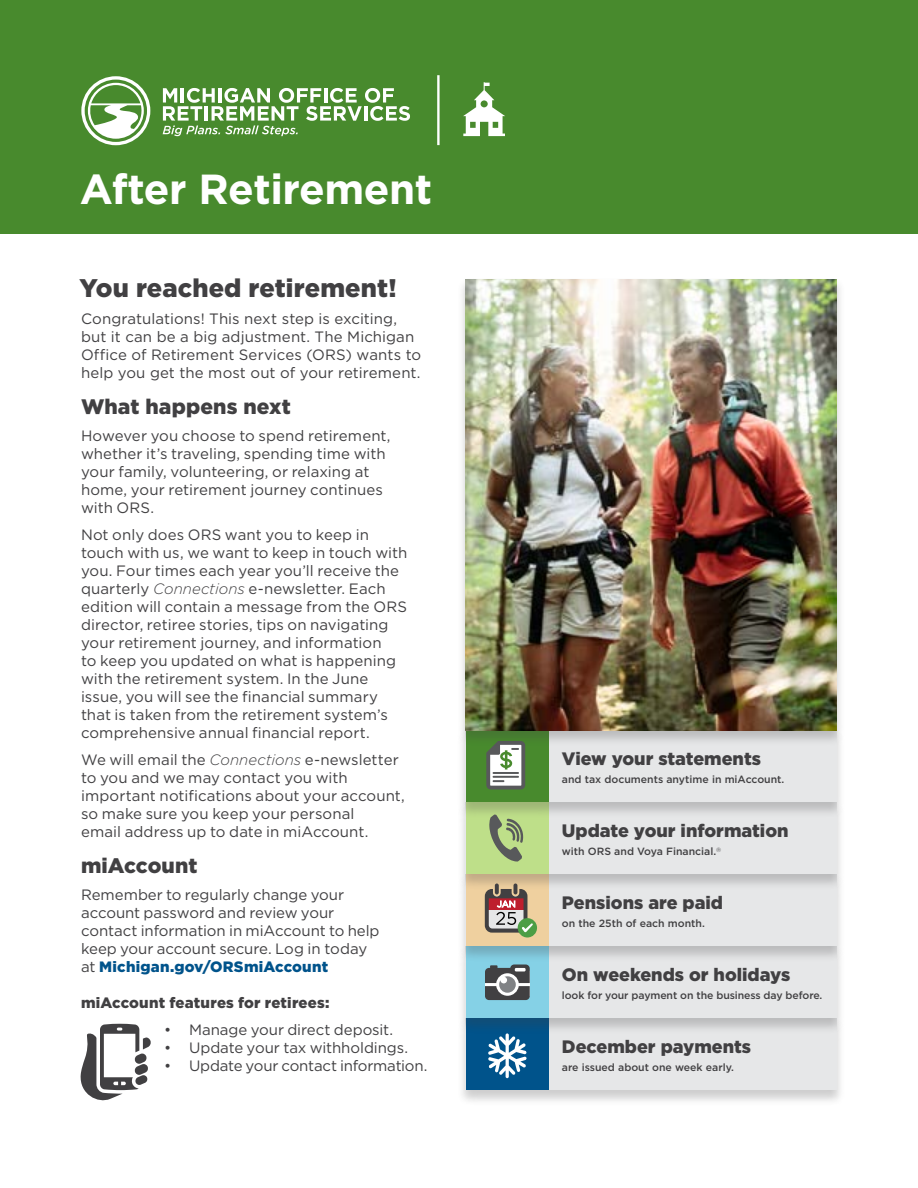
<style>
.page{position:relative;width:918px;height:1188px;background:#fff}
.page>*{position:absolute;margin:0;border:0;box-sizing:border-box;transform-origin:0 0}
.t1{font:700 42px "Gotham";letter-spacing:-.01em;color:#fff}
.t2{font:900 25.5px "Gotham";letter-spacing:.005em;color:#414042}
.t3{font:900 21px "Gotham";letter-spacing:.005em;color:#414042}
.t4{font:900 18px "Gotham";color:#414042}
.t5{font:15px/18px "Gotham";color:#414042}
.t6{font:900 15px "Gotham";letter-spacing:.01em;color:#414042}
.t7{font:500 10.5px "Gotham";color:#414042}
.s1{font-weight:300;font-style:italic}
.s2{font-weight:900;color:#00538b}
</style>
<div class="page">
<div style="left:458px;top:1017px;width:387px;height:89px;background:#414042;opacity:.26"></div>
<div style="left:466px;top:1018px;width:371px;height:72px;background:#e6e7e8"></div>
<div style="left:466px;top:1018px;width:82px;height:72px;background:#00538b"></div>
<svg style="left:80px;top:1024px;width:71px;height:77px"></svg>
<svg style="left:488px;top:1034px;width:39px;height:44px"></svg>
<div style="left:458px;top:945px;width:387px;height:89px;background:#414042;opacity:.26"></div>
<div style="left:466px;top:946px;width:371px;height:72px;background:#e6e7e8"></div>
<div style="left:466px;top:946px;width:82px;height:72px;background:#85d1e6"></div>
<svg style="left:485px;top:964px;width:45px;height:36px;background:#73777a"></svg>
<div style="left:458px;top:873px;width:387px;height:89px;background:#414042;opacity:.26"></div>
<div style="left:466px;top:874px;width:371px;height:72px;background:#e6e7e8"></div>
<div style="left:466px;top:874px;width:82px;height:72px;background:#efd09f"></div>
<div style="left:518px;top:918px;width:19px;height:20px;background:#4c9e45;border-radius:50%"></div>
<svg style="left:485px;top:890px;width:48px;height:43px"></svg>
<div style="left:458px;top:801px;width:387px;height:89px;background:#414042;opacity:.26"></div>
<div style="left:466px;top:802px;width:371px;height:72px;background:#e6e7e8"></div>
<div style="left:466px;top:802px;width:82px;height:72px;background:#bedf89"></div>
<svg style="left:489px;top:818px;width:34px;height:44px"></svg>
<div style="left:458px;top:729px;width:387px;height:89px;background:#414042;opacity:.26"></div>
<div style="left:466px;top:730px;width:371px;height:72px;background:#e6e7e8"></div>
<div style="left:466px;top:730px;width:82px;height:72px;background:#488a2d"></div>
<svg style="left:486px;top:746px;width:39px;height:44px;background:#acb3aa"></svg>
<div style="left:458px;top:278px;width:387px;height:468px;background:#414042;opacity:.26"></div>
<img style="left:466px;top:279px;width:371px;height:451px">
<div style="left:0;top:0;width:918px;height:234px;background:#488a2d"></div>
<svg style="left:163px;top:88px;width:247px;height:48px"></svg>
<svg style="left:463px;top:82px;width:42px;height:54px"></svg>
<hr style="left:437px;top:75px;width:3px;height:70px;background:#fff">
<svg style="left:81px;top:76px;width:69px;height:69px"></svg>
<h1 class="t1" style="left:80px;top:165px;width:354px">After Retirement</h1>
<h2 class="t2" style="left:79px;top:273px;width:319px">You reached retirement!</h2>
<p class="t5" style="left:81px;top:309px;width:342px">Congratulations! This next step is exciting, but it can be a big adjustment. The Michigan Office of Retirement Services (ORS) wants to help you get the most out of your retirement.</p>
<h3 class="t3" style="left:81px;top:394px;width:211px">What happens next</h3>
<p class="t5" style="left:81px;top:426px;width:311px">However you choose to spend retirement, whether it’s traveling, spending time with your family, volunteering, or relaxing at home, your retirement journey continues with ORS.</p>
<p class="t5" style="left:81px;top:525px;width:328px">Not only does ORS want you to keep in touch with us, we want to keep in touch with you. Four times each year you’ll receive the quarterly <span class="s1">Connections</span> e-newsletter. Each edition will contain a message from the ORS director, retiree stories, tips on navigating your retirement journey, and information<br>to keep you updated on what is happening with the retirement system. In the June issue, you will see the financial summary that is taken from the retirement system’s comprehensive annual financial report.</p>
<p class="t5" style="left:81px;top:750px;width:325px">We will email the <span class="s1">Connections</span> e-newsletter to you and we may contact you with important notifications about your account, so make sure you keep your personal<br>email address up to date in miAccount.</p>
<h3 class="t3" style="left:81px;top:853px;width:118px">miAccount</h3>
<p class="t5" style="left:81px;top:885px;width:300px">Remember to regularly change your account password and review your contact information in miAccount to help keep your account secure. Log in today at <span class="s2">Michigan.gov/ORSmiAccount</span></p>
<p class="t6" style="left:81px;top:994px;width:250px">miAccount features for retirees:</p>
<p class="t5" style="left:164px;top:1020px;width:230px">• Manage your direct deposit.</p>
<p class="t5" style="left:164px;top:1038px;width:245px">• Update your tax withholdings.</p>
<p class="t5" style="left:164px;top:1056px;width:265px">• Update your contact information.</p>
<p class="t4" style="left:562px;top:748px;width:201px">View your statements</p>
<p class="t7" style="left:562px;top:773px;width:224px">and tax documents anytime in miAccount.</p>
<p class="t4" style="left:562px;top:820px;width:228px">Update your information</p>
<p class="t7" style="left:562px;top:845px;width:161px">with ORS and Voya Financial.<sup>®</sup></p>
<p class="t4" style="left:562px;top:892px;width:163px">Pensions are paid</p>
<p class="t7" style="left:562px;top:917px;width:144px">on the 25th of each month.</p>
<p class="t4" style="left:562px;top:964px;width:230px">On weekends or holidays</p>
<p class="t7" style="left:562px;top:989px;width:262px">look for your payment on the business day before.</p>
<p class="t4" style="left:562px;top:1036px;width:191px">December payments</p>
<p class="t7" style="left:562px;top:1061px;width:173px">are issued about one week early.</p>
</div>
